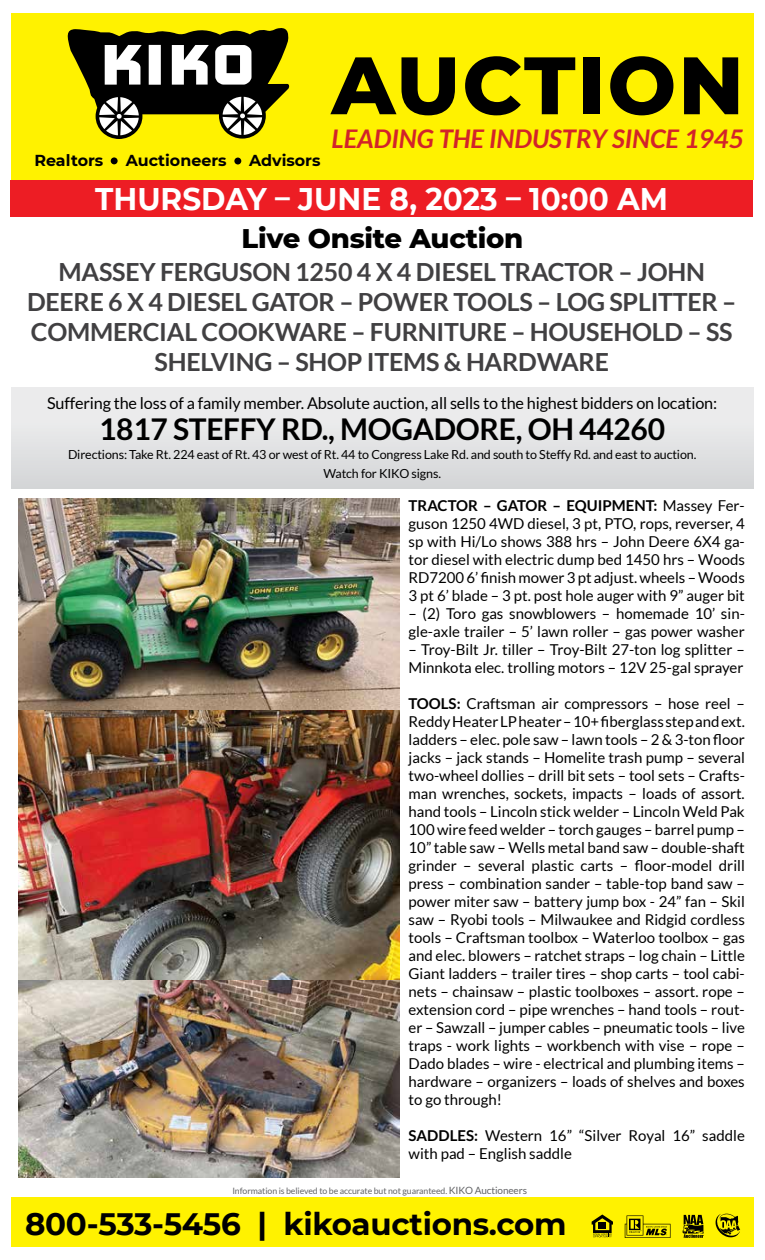
<style>
.page{position:relative;width:765px;height:1260px;background:#fff}
.page>*{position:absolute;margin:0;border:0;box-sizing:border-box;transform-origin:0 0}
.t1{font:800 81.25px "Montserrat";letter-spacing:.025em;color:#000}
.t2{font:700 31.25px "Montserrat";color:#fff;scale:.95 1}
.t3{font:700 31px "Montserrat";letter-spacing:-.01em;color:#000}
.t4{font:700 30px "Lato";letter-spacing:-.01em;color:#000}
.t5{font:800 27.5px "Montserrat";letter-spacing:-.01em;color:#000}
.t6{font:italic 700 25.75px "Lato";color:#d2232a}
.t7{font:700 25px/30px "Lato";letter-spacing:-.01em;color:#414042;text-align:center}
.t8{font:16.25px "Lato";letter-spacing:-.01em;color:#000}
.t9{font:700 15.88px "Montserrat";color:#000}
.t10{font:15px/18px "Lato";color:#000}
.t11{font:12.5px/18.8px "Lato";letter-spacing:-.01em;color:#000;text-align:center}
.t12{font:8.75px "Lato";letter-spacing:-.01em;color:#636466}
.s1{font-weight:700}
.s2{font-size:10px}
</style>
<div class="page">
<div style="left:11px;top:1197px;width:743px;height:49px;background:#fff200"></div>
<svg style="left:592px;top:1215px;width:21px;height:22px"></svg>
<svg style="left:625px;top:1215px;width:45px;height:23px"></svg>
<svg style="left:682px;top:1215px;width:22px;height:23px"></svg>
<svg style="left:716px;top:1214px;width:24px;height:24px"></svg>
<div style="left:11px;top:388px;width:743px;height:101px;background:linear-gradient(to bottom,#f0f0f1,#d6d7d9)"></div>
<div style="left:10px;top:180px;width:743px;height:36px;background:#ed1d24"></div>
<img style="left:19px;top:499px;width:381px;height:212px">
<img style="left:19px;top:711px;width:381px;height:466px">
<div style="left:11px;top:13px;width:743px;height:167px;background:#fff200"></div>
<svg style="left:67px;top:28px;width:223px;height:111px"></svg>
<div style="left:111px;top:157px;width:7px;height:7px;background:#000;border-radius:50%"></div>
<div style="left:234px;top:158px;width:7px;height:6px;background:#000;border-radius:50%"></div>
<p class="t9" style="left:34px;top:149px;width:70px">Realtors</p>
<p class="t9" style="left:126px;top:149px;width:102px">Auctioneers</p>
<p class="t9" style="left:249px;top:149px;width:73px">Advisors</p>
<h1 class="t1" style="left:332px;top:26px;width:414px">AUCTION</h1>
<h3 class="t6" style="left:332px;top:124px;width:414px">LEADING THE INDUSTRY SINCE 1945</h3>
<h2 class="t2" style="left:95px;top:177px;width:605px">THURSDAY – JUNE 8, 2023 – 10:00 AM</h2>
<h3 class="t5" style="left:242px;top:218px;width:283px">Live Onsite Auction</h3>
<h3 class="t7" style="left:27px;top:256px;width:711px">MASSEY FERGUSON 1250 4 X 4 DIESEL TRACTOR – JOHN DEERE 6 X 4 DIESEL GATOR – POWER TOOLS – LOG SPLITTER – COMMERCIAL COOKWARE – FURNITURE – HOUSEHOLD – SS SHELVING – SHOP ITEMS &amp; HARDWARE</h3>
<p class="t8" style="left:47px;top:394px;width:671px">Suffering the loss of a family member. Absolute auction, all sells to the highest bidders on location:</p>
<h3 class="t4" style="left:99px;top:412px;width:567px">1817 STEFFY RD., MOGADORE, OH 44260</h3>
<p class="t11" style="left:68px;top:445px;width:630px">Directions: Take Rt. 224 east of Rt. 43 or west of Rt. 44 to Congress Lake Rd. and south to Steffy Rd. and east to auction.<br>Watch for KIKO signs.</p>
<p class="t10" style="left:409px;top:496px;width:338px;text-align:justify"><span class="s1">TRACTOR – GATOR – EQUIPMENT:</span> Massey Fer&shy;guson 1250 4WD diesel, 3 pt, PTO, rops, reverser, 4 sp with Hi/Lo shows 388 hrs – John Deere 6X4 ga&shy;tor diesel with electric dump bed 1450 hrs – Woods RD7200 6’ finish mower 3 pt adjust. wheels – Woods 3 pt 6’ blade – 3 pt. post hole auger with 9” auger bit</p>
<p class="t10" style="left:409px;top:604px;width:338px">– (2) Toro gas snowblowers – homemade 10’ sin&shy;gle-axle trailer – 5’ lawn roller – gas power washer</p>
<p class="t10" style="left:409px;top:640px;width:338px">– Troy-Bilt Jr. tiller – Troy-Bilt 27-ton log splitter –<br>Minnkota elec. trolling motors – 12V 25-gal sprayer</p>
<p class="t10" style="left:409px;top:694px;width:338px;text-align:justify"><span class="s1">TOOLS:</span> Craftsman air compressors – hose reel – Reddy Heater LP heater – 10+ fiberglass step and ext. ladders – elec. pole saw – lawn tools – 2 &amp; 3-ton floor jacks – jack stands – Homelite trash pump – several two-wheel dollies – drill bit sets – tool sets – Crafts&shy;man wrenches, sockets, impacts – loads of assort. hand tools – Lincoln stick welder – Lincoln Weld Pak 100 wire feed welder – torch gauges – barrel pump – 10” table saw – Wells metal band saw – double-shaft grinder – several plastic carts – floor-model drill press – combination sander – table-top band saw – power miter saw – battery jump box - 24” fan – Skil saw – Ryobi tools – Milwaukee and Ridgid cordless tools – Craftsman toolbox – Waterloo toolbox – gas and elec. blowers – ratchet straps – log chain – Little Giant ladders – trailer tires – shop carts – tool cabi&shy;nets – chainsaw – plastic toolboxes – assort. rope – extension cord – pipe wrenches – hand tools – rout&shy;er – Sawzall – jumper cables – pneumatic tools – live traps - work lights – workbench with vise – rope – Dado blades – wire - electrical and plumbing items – hardware – organizers – loads of shelves and boxes to go through!</p>
<p class="t10" style="left:409px;top:1126px;width:338px"><span class="s1">SADDLES:</span> Western 16” “Silver Royal 16” saddle with pad – English saddle</p>
<p class="t12" style="left:232px;top:1186px;width:296px">Information is believed to be accurate but not guaranteed. <span class="s2">KIKO Auctioneers</span></p>
<h3 class="t3" style="left:25px;top:1202px;width:543px">800-533-5456 | kikoauctions.com</h3>
</div>
